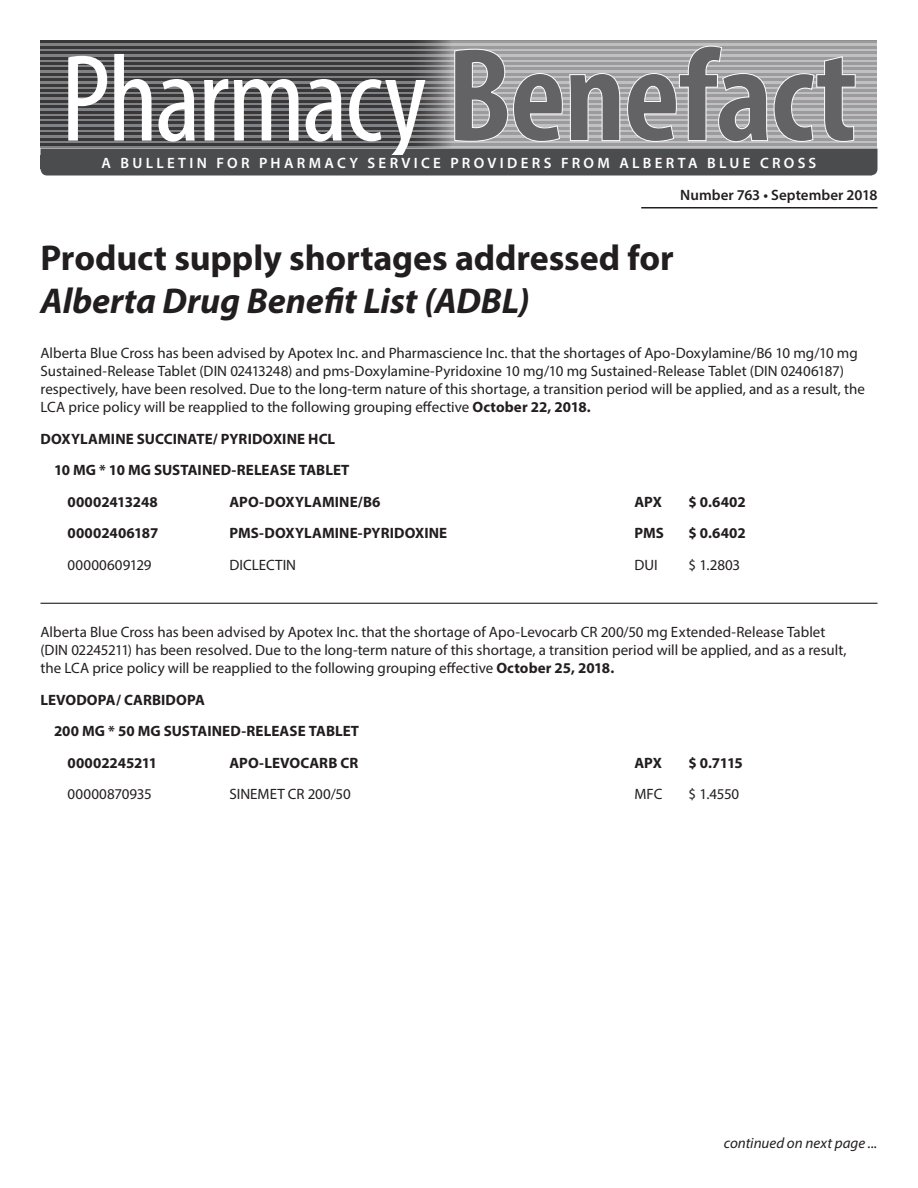
<style>
.page{position:relative;width:918px;height:1188px;background:#fff}
.page>*{position:absolute;margin:0;border:0;box-sizing:border-box;transform-origin:0 0}
.t1{font:700 36px/43.2px "Myriad Pro";letter-spacing:-.005em;color:#221e1f}
.Body_text{font:15px/18px "Myriad Pro";color:#231f20}
.Table_row{font:700 15px "Myriad Pro";letter-spacing:.005em;color:#221e1f}
.Table_row-2{font:15px "Myriad Pro";color:#221e1f}
.Table_Title_H2{font:700 15px "Myriad Pro";letter-spacing:.005em;color:#221e1f}
.t2{font:600 15px "Myriad Pro";letter-spacing:.225em;color:#fff}
.Table_Title_H1{font:700 15px "Myriad Pro";letter-spacing:.005em;color:#221e1f}
.t3{font:600 15px "Myriad Pro";letter-spacing:.005em;color:#231f20}
.t4{font:italic 15px "Myriad Pro";color:#231f20}
.s1{font-style:italic}
.s2{font-weight:700}
</style>
<div class="page">
<hr style="left:40px;top:40px;width:838px;height:3px;background:#231f20">
<svg style="left:405px;top:40px;width:473px;height:5px"></svg>
<svg style="left:40px;top:45px;width:838px;height:131px"></svg>
<div style="left:40px;top:155px;width:838px;height:13px;background:#4b4c4d"></div>
<hr style="left:641px;top:207px;width:237px;height:1px;background:#231f20">
<hr style="left:40px;top:603px;width:838px;height:1px;background:#231f20">
<p class="t2" style="left:102px;top:153px;width:716px">A BULLETIN FOR PHARMACY SERVICE PROVIDERS FROM ALBERTA BLUE CROSS</p>
<p class="t3" style="left:680px;top:186px;width:199px">Number 763 • September 2018</p>
<p class="t1" style="left:40px;top:235px;width:635px">Product supply shortages addressed for<br><span class="s1">Alberta Drug Benefit List (ADBL)</span></p>
<p class="Body_text" style="left:40px;top:344px;width:826px">Alberta Blue Cross has been advised by Apotex Inc. and Pharmascience Inc. that the shortages of Apo-Doxylamine/B6 10 mg/10 mg Sustained-Release Tablet (DIN 02413248) and pms-Doxylamine-Pyridoxine 10 mg/10 mg Sustained-Release Tablet (DIN 02406187) respectively, have been resolved. Due to the long-term nature of this shortage, a transition period will be applied, and as a result, the LCA price policy will be reapplied to the following grouping effective <span class="s2">October 22, 2018.</span></p>
<p class="Table_Title_H1" style="left:40px;top:429px;width:296px">DOXYLAMINE SUCCINATE/ PYRIDOXINE HCL</p>
<p class="Table_Title_H2" style="left:54px;top:460px;width:297px">10 MG * 10 MG SUSTAINED-RELEASE TABLET</p>
<p class="Table_row" style="left:68px;top:492px;width:92px">00002413248</p>
<p class="Table_row" style="left:230px;top:492px;width:153px">APO-DOXYLAMINE/B6</p>
<p class="Table_row" style="left:634px;top:492px;width:29px">APX</p>
<p class="Table_row" style="left:688px;top:492px;width:59px">$ 0.6402</p>
<p class="Table_row" style="left:68px;top:523px;width:92px">00002406187</p>
<p class="Table_row" style="left:230px;top:523px;width:219px">PMS-DOXYLAMINE-PYRIDOXINE</p>
<p class="Table_row" style="left:634px;top:523px;width:31px">PMS</p>
<p class="Table_row" style="left:688px;top:523px;width:59px">$ 0.6402</p>
<p class="Table_row-2" style="left:68px;top:555px;width:86px">00000609129</p>
<p class="Table_row-2" style="left:230px;top:555px;width:68px">DICLECTIN</p>
<p class="Table_row-2" style="left:634px;top:555px;width:25px">DUI</p>
<p class="Table_row-2" style="left:688px;top:555px;width:53px">$ 1.2803</p>
<p class="Body_text" style="left:40px;top:623px;width:808px">Alberta Blue Cross has been advised by Apotex Inc. that the shortage of Apo-Levocarb CR 200/50 mg Extended-Release Tablet (DIN 02245211) has been resolved. Due to the long-term nature of this shortage, a transition period will be applied, and as a result, the LCA price policy will be reapplied to the following grouping effective <span class="s2">October 25, 2018.</span></p>
<p class="Table_Title_H1" style="left:40px;top:690px;width:166px">LEVODOPA/ CARBIDOPA</p>
<p class="Table_Title_H2" style="left:54px;top:721px;width:307px">200 MG * 50 MG SUSTAINED-RELEASE TABLET</p>
<p class="Table_row" style="left:68px;top:753px;width:91px">00002245211</p>
<p class="Table_row" style="left:230px;top:753px;width:130px">APO-LEVOCARB CR</p>
<p class="Table_row" style="left:634px;top:753px;width:29px">APX</p>
<p class="Table_row" style="left:688px;top:753px;width:56px">$ 0.7115</p>
<p class="Table_row-2" style="left:68px;top:785px;width:86px">00000870935</p>
<p class="Table_row-2" style="left:230px;top:785px;width:123px">SINEMET CR 200/50</p>
<p class="Table_row-2" style="left:634px;top:785px;width:29px">MFC</p>
<p class="Table_row-2" style="left:688px;top:785px;width:52px">$ 1.4550</p>
<p class="t4" style="left:724px;top:1133px;width:155px">continued on next page ...</p>
</div>
